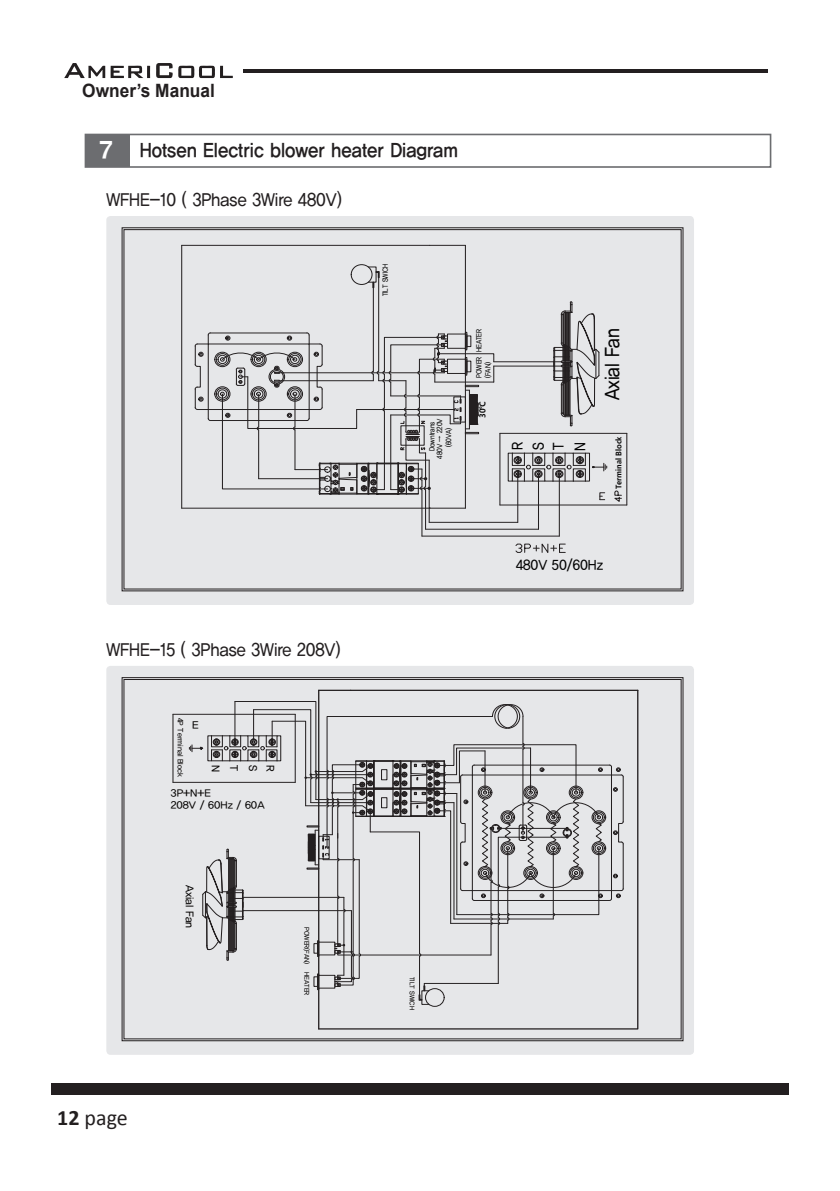
<style>
.page{position:relative;width:840px;height:1191px;background:#fff}
.page>*{position:absolute;margin:0;border:0;box-sizing:border-box;transform-origin:0 0}
.t1{font:22px "Calibri";color:#231f20}
.t2{font:20.2px "YDIYGO130";color:#030303;scale:.86 1}
.t3{font:20px "YDIYGO140";color:#231f20;scale:.9 1}
.t4{font:700 18.4px "Arial";color:#231f20;scale:.94 1}
.t5{font:18px "YDIYGO130";color:#231f20;scale:.9 1}
.t6{font:15px/20.4px "YDIYGO130";color:#030303;text-align:justify;scale:.86 1}
.t7{font:13.8px "YDIYGO130";color:#030303;scale:.95 1}
.t8{font:10.8px "YDIYGO130";color:#070504;scale:.95 1}
.t9{font:10.4px "YDIYGO130";color:#070504;scale:1.05 1}
.t10{font:10.2px "YDIYGO130";color:#070504;scale:1.05 1}
.t11{font:700 8.2px "Malgun Gothic";color:#030303;scale:.95 1}
.t12{font:700 7.8px "Malgun Gothic";color:#030303;scale:.95 1}
.t13{font:7.6px "YDIYGO130";color:#070504;scale:.95 1}
.t14{font:7.4px/8.8px "YDIYGO130";color:#030303;scale:.86 1}
.t15{font:6.6px "YDIYGO130";color:#070504;scale:.95 1}
.s1{font-family:"YDIYGO150";font-size:24px;color:#fff}
.s2{font-weight:700}
</style>
<div class="page">
<hr style="left:243px;top:69px;width:524px;height:4px;background:#231f20">
<div style="left:51px;top:1083px;width:737px;height:11px;background:#231f20"></div>
<svg style="left:64px;top:63px;width:86px;height:15px"></svg>
<svg style="left:156px;top:63px;width:77px;height:15px"></svg>
<div style="left:85px;top:134px;width:44px;height:33px;background:#6c6d70"></div>
<div style="left:85px;top:134px;width:686px;height:34px;border:2px solid #6c6d70"></div>
<div style="left:106px;top:216px;width:587px;height:389px;background:#e6e7e9;border-radius:4px"></div>
<div style="left:106px;top:666px;width:587px;height:388px;background:#e6e7e9;border-radius:4px"></div>
<svg style="left:121px;top:227px;width:562px;height:365px"></svg>
<svg style="left:121px;top:677px;width:562px;height:364px"></svg>
<svg style="left:179px;top:241px;width:453px;height:339px"></svg>
<hr style="left:499px;top:433px;width:127px;height:1px;background:#231f20">
<hr style="left:499px;top:504px;width:127px;height:1px;background:#231f20">
<svg style="left:611px;top:490px;width:11px;height:13px"></svg>
<hr style="left:499px;top:433px;width:1px;height:72px;background:#231f20">
<hr style="left:626px;top:433px;width:1px;height:72px;background:#231f20">
<svg style="left:507px;top:453px;width:100px;height:29px"></svg>
<svg style="left:598px;top:492px;width:7px;height:8px"></svg>
<hr style="left:181px;top:245px;width:1px;height:263px;background:#231f20">
<hr style="left:182px;top:508px;width:247px;height:1px;background:#231f20">
<hr style="left:182px;top:245px;width:247px;height:1px;background:#231f20">
<hr style="left:429px;top:508px;width:36px;height:1px;background:#231f20">
<hr style="left:429px;top:245px;width:36px;height:1px;background:#231f20">
<svg style="left:552px;top:301px;width:48px;height:126px"></svg>
<hr style="left:464px;top:245px;width:1px;height:263px;background:#231f20">
<svg style="left:514px;top:541px;width:52px;height:14px"></svg>
<hr style="left:493px;top:365px;width:68px;height:1px;background:#231f20">
<hr style="left:493px;top:361px;width:68px;height:1px;background:#231f20">
<div style="left:350px;top:264px;width:22px;height:21px;border:1px solid #231f20;border-radius:50%"></div>
<svg style="left:372px;top:271px;width:7px;height:17px"></svg>
<hr style="left:421px;top:490px;width:1px;height:46px;background:#231f20">
<hr style="left:429px;top:522px;width:88px;height:1px;background:#231f20">
<hr style="left:425px;top:529px;width:113px;height:1px;background:#231f20">
<hr style="left:421px;top:535px;width:138px;height:1px;background:#231f20">
<hr style="left:425px;top:490px;width:1px;height:39px;background:#231f20">
<hr style="left:378px;top:277px;width:1px;height:94px;background:#231f20">
<hr style="left:517px;top:474px;width:1px;height:48px;background:#231f20">
<hr style="left:537px;top:474px;width:1px;height:55px;background:#231f20">
<hr style="left:558px;top:474px;width:1px;height:62px;background:#231f20">
<hr style="left:372px;top:288px;width:1px;height:83px;background:#231f20">
<hr style="left:428px;top:460px;width:1px;height:62px;background:#231f20">
<div style="left:217px;top:355px;width:10px;height:9px;border:1px solid #231f20;border-radius:50%"></div>
<div style="left:217px;top:389px;width:10px;height:9px;border:1px solid #231f20;border-radius:50%"></div>
<div style="left:216px;top:387px;width:13px;height:13px;border:1px solid #231f20;border-radius:50%"></div>
<div style="left:216px;top:353px;width:13px;height:13px;border:1px solid #231f20;border-radius:50%"></div>
<div style="left:214px;top:352px;width:16px;height:15px;border:1px solid #231f20;border-radius:50%"></div>
<div style="left:214px;top:386px;width:16px;height:16px;border:1px solid #231f20;border-radius:50%"></div>
<hr style="left:210px;top:420px;width:97px;height:1px;background:#231f20">
<hr style="left:210px;top:332px;width:97px;height:1px;background:#231f20">
<div style="left:197px;top:366px;width:4px;height:21px;border:1px solid #231f20"></div>
<svg style="left:194px;top:332px;width:17px;height:35px"></svg>
<svg style="left:194px;top:386px;width:17px;height:35px"></svg>
<svg style="left:220px;top:331px;width:274px;height:168px"></svg>
<svg style="left:157px;top:682px;width:485px;height:352px"></svg>
<h3 class="t4" style="left:82px;top:78px;width:142px">Owner’s Manual</h3>
<h3 class="t3" style="left:100px;top:139px;width:399px"><span class="s1">7</span> Hotsen Electric blower heater Diagram</h3>
<h3 class="t5" style="left:106px;top:190px;width:263px">WFHE-10 ( 3Phase 3Wire 480V)</h3>
<p class="t14" style="left:381px;top:296px;width:40px;rotate:-90deg">TILT SWICH</p>
<p class="t14" style="left:435px;top:459px;width:48px;text-align:center;rotate:-90deg">480V → 220V (60VA)</p>
<p class="t14" style="left:427px;top:451px;width:36px;rotate:-90deg">Downtrans</p>
<p class="t14" style="left:474px;top:352px;width:29px;rotate:-90deg">HEATER</p>
<p class="t14" style="left:474px;top:378px;width:26px;rotate:-90deg">POWER (FAN)</p>
<p class="t11" style="left:477px;top:418px;width:19px;rotate:-90deg">30℃</p>
<h3 class="t6" style="left:507px;top:450px;width:11px;rotate:-90deg">R S T</h3>
<h3 class="t6" style="left:569px;top:451px;width:12px;rotate:-90deg">N</h3>
<h2 class="t2" style="left:600px;top:400px;width:85px;rotate:-90deg">Axial Fan</h2>
<p class="t12" style="left:613px;top:489px;width:57px;rotate:-90deg">Terminal Block</p>
<h3 class="t5" style="left:106px;top:639px;width:262px">WFHE-15 ( 3Phase 3Wire 208V)</h3>
<p class="t13" style="left:184px;top:717px;width:64px;rotate:90deg">4P Terminal Block</p>
<h3 class="t9" style="left:192px;top:719px;width:8px">E</h3>
<h3 class="t8" style="left:222px;top:765px;width:9px;rotate:90deg">N</h3>
<h3 class="t8" style="left:240px;top:765px;width:8px;rotate:90deg">T</h3>
<h3 class="t8" style="left:259px;top:765px;width:8px;rotate:90deg">S</h3>
<h3 class="t8" style="left:276px;top:765px;width:8px;rotate:90deg">R</h3>
<h3 class="t10" style="left:171px;top:787px;width:39px">3P+N+E</h3>
<h3 class="t10" style="left:171px;top:799px;width:90px">208V / 60Hz / 60A</h3>
<h3 class="t7" style="left:516px;top:557px;width:93px">480V 50/60Hz</h3>
<h3 class="t8" style="left:196px;top:885px;width:47px;rotate:90deg">Axial Fan</h3>
<p class="t15" style="left:310px;top:926px;width:74px;rotate:90deg">POWER(FAN) HEATER</p>
<p class="t15" style="left:415px;top:976px;width:37px;rotate:90deg">TILT SWICH</p>
<h1 class="t1" style="left:57px;top:1103px;width:72px"><span class="s2">12</span> page</h1>
</div>
